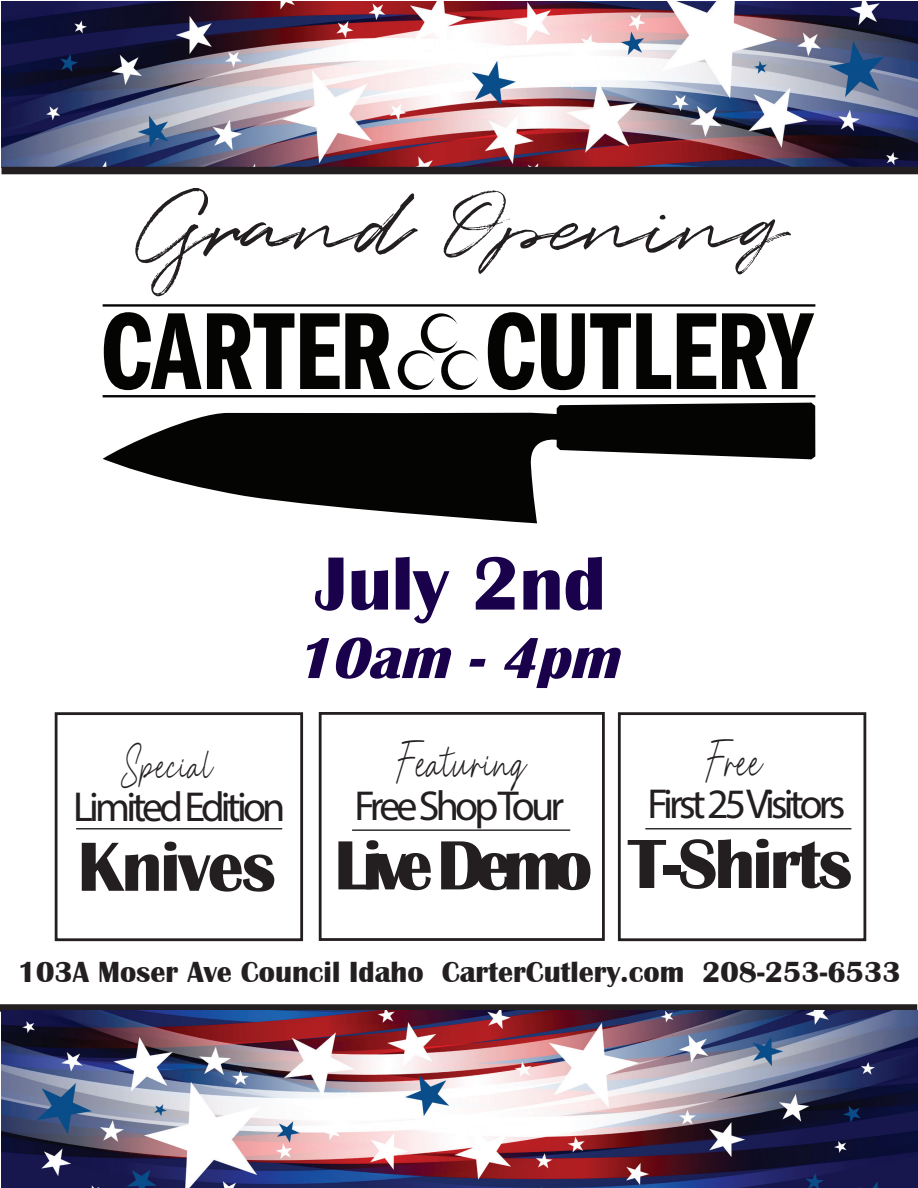
<style>
.page{position:relative;width:918px;height:1188px;background:#fff}
.page>*{position:absolute;margin:0;border:0;box-sizing:border-box;transform-origin:0 0}
.t1{font:90px "Quentin";color:#231f20}
.t2{font:700 78px "Britannic";color:#19014b}
.t3{font:700 72px "Britannic";letter-spacing:-.04em;color:#231f20}
.t4{font:700 72px "Britannic";letter-spacing:-.12em;color:#231f20}
.t5{font:italic 700 60px "Britannic";color:#19014b}
.t6{font:50.4px "Anstery Script";color:#231f20;scale:.67 1}
.t7{font:46.2px "Anstery Script";color:#231f20;scale:.67 1}
.t8{font:42px "Myriad Variable Concept";letter-spacing:-.09em;color:#231f20}
.t9{font:700 30px "Britannic";color:#231f20}
</style>
<div class="page">
<img style="left:2px;top:2px;width:916px;height:165px">
<div style="left:2px;top:167px;width:916px;height:7px;background:#231f20"></div>
<svg style="left:104px;top:312px;width:710px;height:78px;fill:#0a0b09"></svg>
<hr style="left:103px;top:304px;width:712px;height:3px;background:#040503">
<hr style="left:103px;top:395px;width:712px;height:2px;background:#040503">
<svg style="left:395px;top:312px;width:83px;height:78px"></svg>
<svg style="left:103px;top:413px;width:454px;height:110px;fill:#040503"></svg>
<svg style="left:557px;top:403px;width:258px;height:56px;background:#1b1c1b"></svg>
<div style="left:0;top:1004px;width:917px;height:8px;background:#231f20"></div>
<img style="left:2px;top:1010px;width:916px;height:178px">
<div style="left:618px;top:712px;width:248px;height:229px;border:3px solid #231f20"></div>
<hr style="left:352px;top:829px;width:218px;height:2px;background:#231f20">
<div style="left:319px;top:712px;width:286px;height:229px;border:3px solid #231f20"></div>
<div style="left:55px;top:712px;width:248px;height:229px;border:3px solid #231f20"></div>
<hr style="left:76px;top:828px;width:206px;height:1px;background:#231f20">
<hr style="left:645px;top:828px;width:206px;height:1px;background:#231f20">
<h1 class="t1" style="left:136px;top:166px;width:651px">Grand Opening</h1>
<h2 class="t2" style="left:315px;top:540px;width:292px">July 2nd</h2>
<h3 class="t5" style="left:294px;top:624px;width:342px">10am -4pm</h3>
<h3 class="t7" style="left:121px;top:737px;width:138px">Special</h3>
<h3 class="t8" style="left:73px;top:782px;width:214px">Limited Edition</h3>
<h3 class="t3" style="left:78px;top:826px;width:200px">Knives</h3>
<h3 class="t6" style="left:393px;top:732px;width:201px">Featuring</h3>
<h3 class="t8" style="left:354px;top:781px;width:211px">Free Shop Tour</h3>
<h3 class="t4" style="left:334px;top:825px;width:260px">Live Demo</h3>
<h3 class="t6" style="left:702px;top:731px;width:92px">Free</h3>
<h3 class="t8" style="left:648px;top:780px;width:199px">First 25 Visitors</h3>
<h3 class="t3" style="left:628px;top:823px;width:226px">T-Shirts</h3>
<p class="t9" style="left:18px;top:955px;width:885px">103A Moser Ave Council Idaho CarterCutlery.com 208-253-6533</p>
</div>
